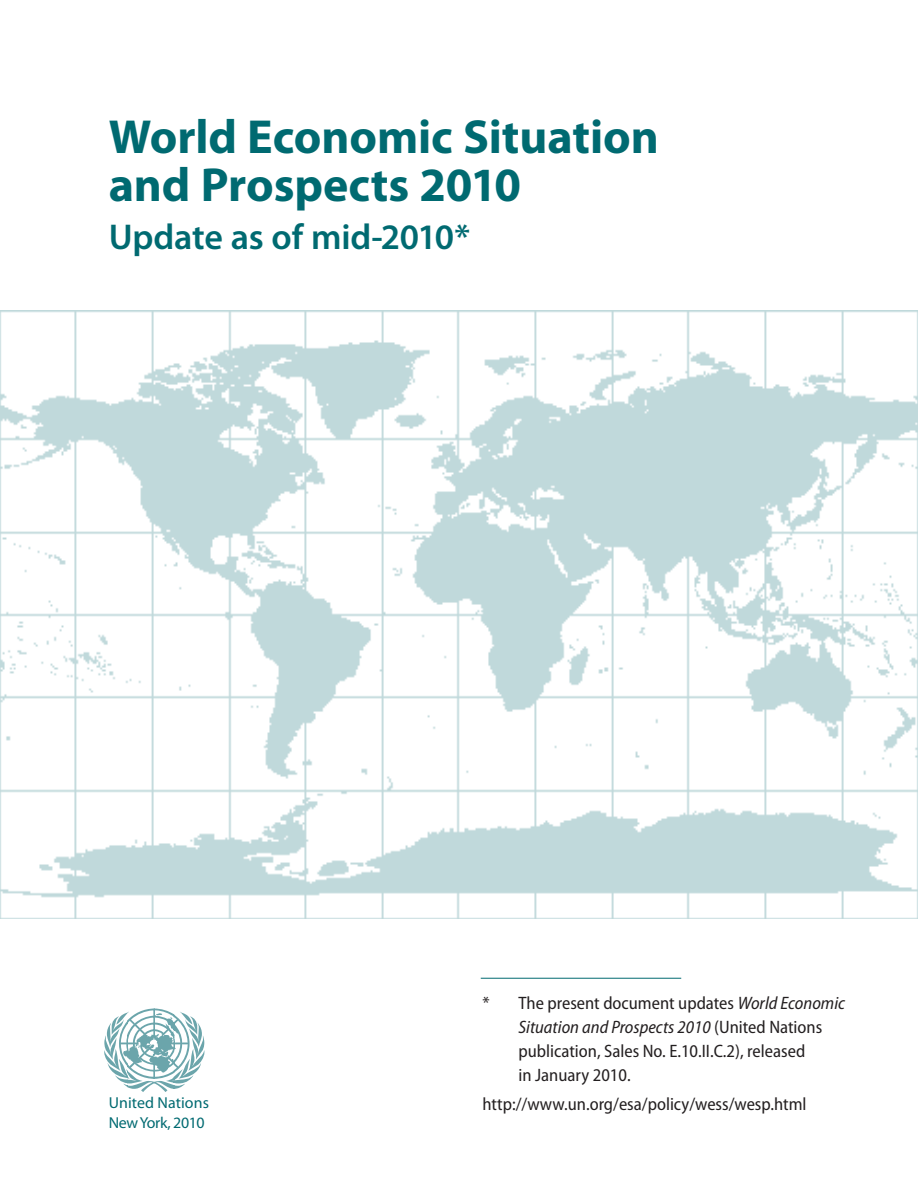
<style>
.page{position:relative;width:918px;height:1188px;background:#fff}
.page>*{position:absolute;margin:0;border:0;box-sizing:border-box;transform-origin:0 0}
.t1{font:700 48px/48px "Myriad Pro";letter-spacing:-.005em;color:#006a71}
.t2{font:600 36px "Myriad Pro";letter-spacing:-.01em;color:#006a71}
.t3{font:semi-condensed 18px/24px "Myriad Pro";color:#231f20}
.t4{font:15.9px/19.5px "Myriad Pro";color:#006a71}
.s1{font-style:italic}
</style>
<div class="page">
<svg style="left:104px;top:1009px;width:100px;height:83px"></svg>
<img style="left:0;top:310px;width:918px;height:609px">
<hr style="left:481px;top:978px;width:200px;height:1px;background:#006a71">
<h1 class="t1" style="left:109px;top:111px;width:552px">World Economic Situation and Prospects 2010</h1>
<h2 class="t2" style="left:109px;top:214px;width:363px">Update as of mid-2010*</h2>
<p class="t4" style="left:109px;top:1093px;width:102px">United Nations<br>New York, 2010</p>
<p class="t3" style="left:519px;top:992px;width:328px;text-indent:-36px">* The present document updates <span class="s1">World Economic Situation and Prospects 2010</span> (United Nations publication, Sales No. E.10.II.C.2), released<br>in January 2010.</p>
<p class="t3" style="left:483px;top:1092px;width:326px">http://www.un.org/esa/policy/wess/wesp.html</p>
</div>
